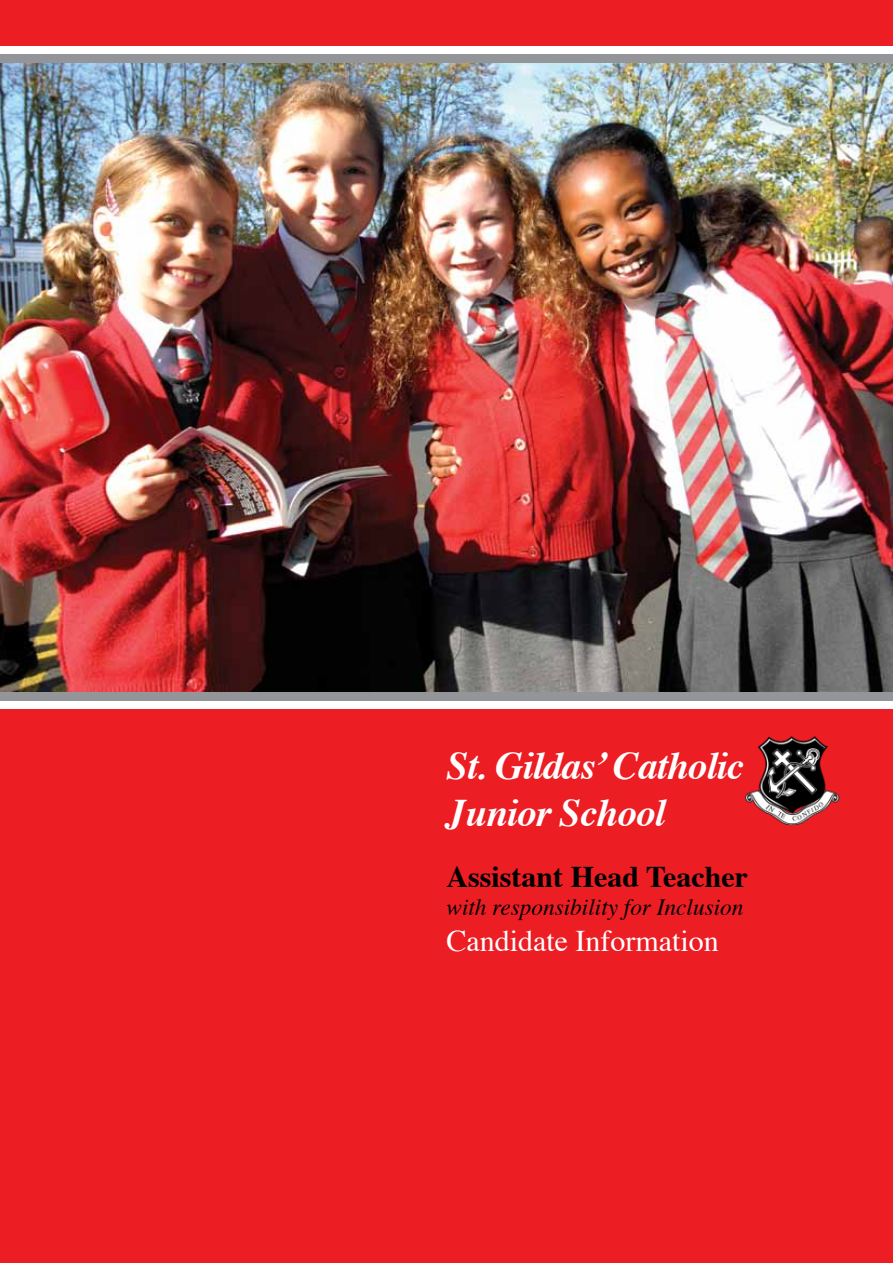
<style>
.page{position:relative;width:893px;height:1263px;background:#fff}
.page>*{position:absolute;margin:0;border:0;box-sizing:border-box;transform-origin:0 0}
.t1{font:italic 700 39px/46.8px "Times";letter-spacing:-.02em;color:#fff}
.t2{font:700 30px "Times";color:#000}
.t3{font:30px "Times";color:#fff}
.t4{font:italic 23.25px "Times";color:#000}
</style>
<div class="page">
<img style="left:0;top:63px;width:893px;height:629px">
<div style="left:0;top:0;width:893px;height:45px;background:#ed1d24"></div>
<div style="left:0;top:709px;width:893px;height:554px;background:#ed1d24"></div>
<div style="left:0;top:54px;width:893px;height:9px;background:#939598"></div>
<div style="left:0;top:692px;width:893px;height:8px;background:#939598"></div>
<img style="left:745px;top:736px;width:95px;height:88px">
<p class="t1" style="left:446px;top:739px;width:299px">St. Gildas’ Catholic<br>Junior School</p>
<p class="t2" style="left:446px;top:848px;width:303px">Assistant Head Teacher</p>
<p class="t4" style="left:446px;top:886px;width:298px">with responsibility for Inclusion</p>
<p class="t3" style="left:446px;top:913px;width:274px">Candidate Information</p>
</div>
